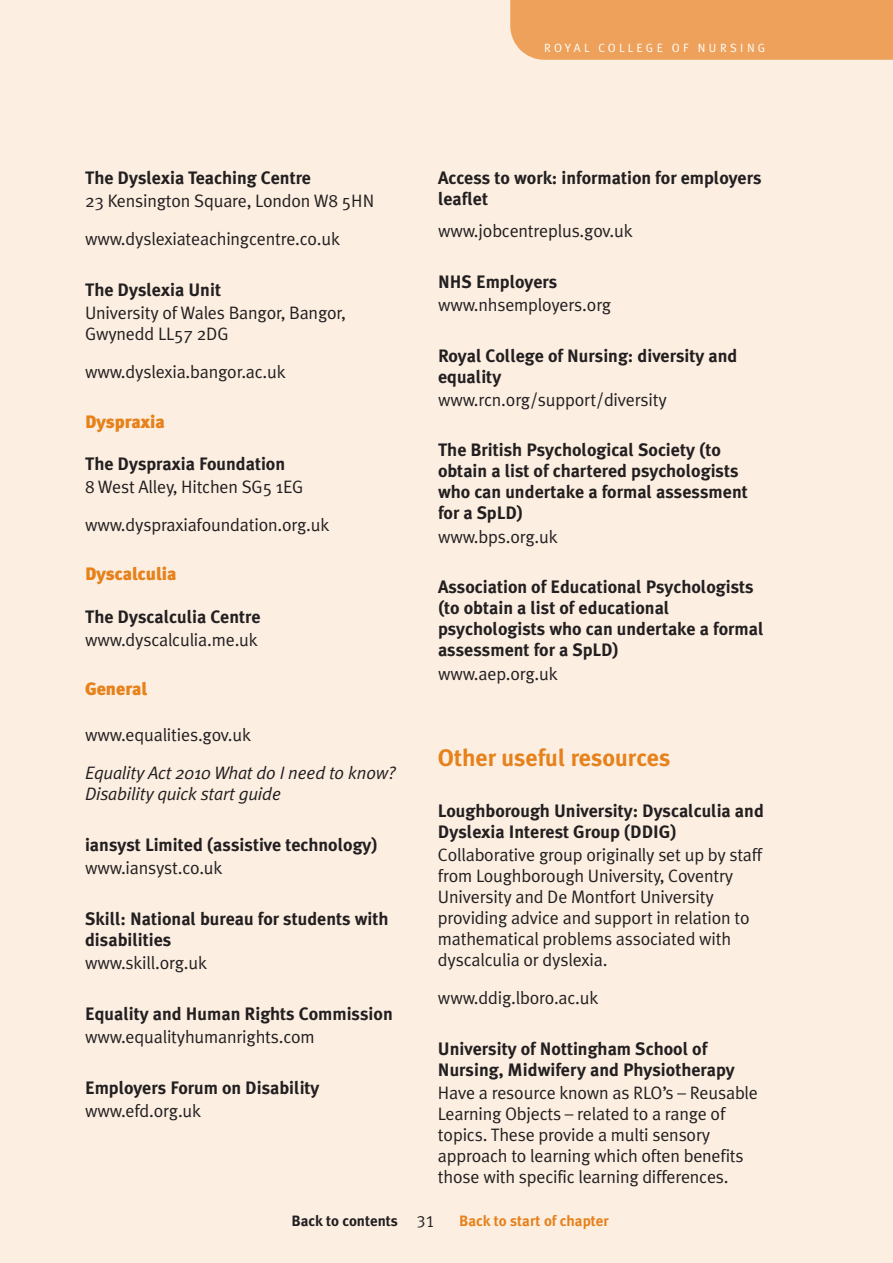
<style>
.page{position:relative;width:893px;height:1263px;background:#fcefe2}
.page>*{position:absolute;margin:0;border:0;box-sizing:border-box;transform-origin:0 0}
.t1{font:700 24px "Meta Plus";color:#e6811b}
.t2{font:18px/21px "Meta Plus Normal";letter-spacing:-.01em;color:#231f20}
.t3{font:700 18px/21px "Meta Plus";color:#231f20}
.t4{font:italic 18px/21px "Meta Plus Normal";letter-spacing:-.01em;color:#231f20}
.t5{font:900 18px "Meta Plus";color:#e6811b}
.t6{font:700 15px "Meta Plus";color:#e6811b}
.t7{font:700 15px "Meta Plus";color:#231f20}
.t8{font:12px "Meta Plus Normal";letter-spacing:.265em;color:#fff}
.s1{font-family:"Meta Plus Normal Caps";font-weight:400;font-size:16.5px}
</style>
<div class="page">
<div style="left:510px;top:0;width:383px;height:60px;background:#eea15a"></div>
<p class="t8" style="left:544px;top:41px;width:223px">ROYAL COLLEGE OF NURSING</p>
<p class="t3" style="left:85px;top:168px;width:227px">The Dyslexia Teaching Centre</p>
<p class="t2" style="left:85px;top:182px;width:291px;line-height:38px">23 Kensington Square, London W8 5HN www.dyslexiateachingcentre.co.uk</p>
<p class="t3" style="left:85px;top:279px;width:137px">The Dyslexia Unit</p>
<p class="t2" style="left:85px;top:303px;width:262px">University of Wales Bangor, Bangor,<br>Gwynedd LL57 2DG</p>
<p class="t2" style="left:85px;top:362px;width:202px">www.dyslexia.bangor.ac.uk</p>
<p class="t5" style="left:85px;top:411px;width:81px">Dyspraxia</p>
<p class="t3" style="left:85px;top:453px;width:202px">The Dyspraxia Foundation</p>
<p class="t2" style="left:85px;top:468px;width:246px;line-height:38px">8 West Alley, Hitchen SG5 1EG www.dyspraxiafoundation.org.uk</p>
<p class="t5" style="left:85px;top:563px;width:93px">Dyscalculia</p>
<p class="t3" style="left:85px;top:606px;width:177px">The Dyscalculia Centre</p>
<p class="t2" style="left:85px;top:629px;width:174px">www.dyscalculia.me.uk</p>
<p class="t5" style="left:85px;top:678px;width:64px">General</p>
<p class="t2" style="left:85px;top:725px;width:167px">www.equalities.gov.uk</p>
<p class="t4" style="left:85px;top:763px;width:311px">Equality Act 2010 What do I need to know?<br>Disability quick start guide</p>
<p class="t3" style="left:85px;top:834px;width:294px">iansyst Limited (assistive technology)</p>
<p class="t2" style="left:85px;top:858px;width:139px">www.iansyst.co.uk</p>
<p class="t3" style="left:85px;top:908px;width:305px">Skill: National bureau for students with disabilities</p>
<p class="t2" style="left:85px;top:952px;width:124px">www.skill.org.uk</p>
<p class="t3" style="left:85px;top:1003px;width:309px">Equality and Human Rights Commission</p>
<p class="t2" style="left:85px;top:1026px;width:231px">www.equalityhumanrights.com</p>
<p class="t3" style="left:85px;top:1077px;width:236px">Employers Forum on Disability</p>
<p class="t2" style="left:85px;top:1100px;width:118px">www.efd.org.uk</p>
<p class="t3" style="left:438px;top:168px;width:325px">Access to work: information for employers leaflet</p>
<p class="t2" style="left:438px;top:220px;width:196px">www.jobcentreplus.gov.uk</p>
<p class="t3" style="left:438px;top:271px;width:121px">NHS Employers</p>
<p class="t2" style="left:438px;top:294px;width:175px">www.nhsemployers.org</p>
<p class="t3" style="left:438px;top:345px;width:301px">Royal College of Nursing: diversity and equality</p>
<p class="t2" style="left:438px;top:389px;width:230px">www.rcn.org/support/diversity</p>
<p class="t3" style="left:438px;top:440px;width:311px">The British Psychological Society (to obtain a list of chartered psychologists who can undertake a formal assessment for a SpLD)</p>
<p class="t2" style="left:438px;top:526px;width:121px">www.bps.org.uk</p>
<p class="t3" style="left:438px;top:577px;width:327px">Association of Educational Psychologists (to obtain a list of educational psychologists who can undertake a formal assessment for a SpLD)</p>
<p class="t2" style="left:438px;top:663px;width:121px">www.aep.org.uk</p>
<h1 class="t1" style="left:438px;top:744px;width:234px">Other useful resources</h1>
<p class="t3" style="left:438px;top:800px;width:327px">Loughborough University: Dyscalculia and<br>Dyslexia Interest Group (DDIG)</p>
<p class="t2" style="left:438px;top:844px;width:326px">Collaborative group originally set up by staff from Loughborough University, Coventry University and De Montfort University providing advice and support in relation to mathematical problems associated with dyscalculia or dyslexia.</p>
<p class="t2" style="left:438px;top:987px;width:162px">www.ddig.lboro.ac.uk</p>
<p class="t3" style="left:438px;top:1038px;width:298px">University of Nottingham School of<br>Nursing, Midwifery and Physiotherapy</p>
<p class="t2" style="left:438px;top:1082px;width:322px">Have a resource known as RLO’s – Reusable Learning Objects – related to a range of topics. These provide a multi sensory approach to learning which often benefits those with specific learning differences.</p>
<p class="t7" style="left:292px;top:1212px;width:144px">Back to contents <span class="s1">31</span></p>
<p class="t6" style="left:459px;top:1212px;width:151px">Back to start of chapter</p>
</div>
